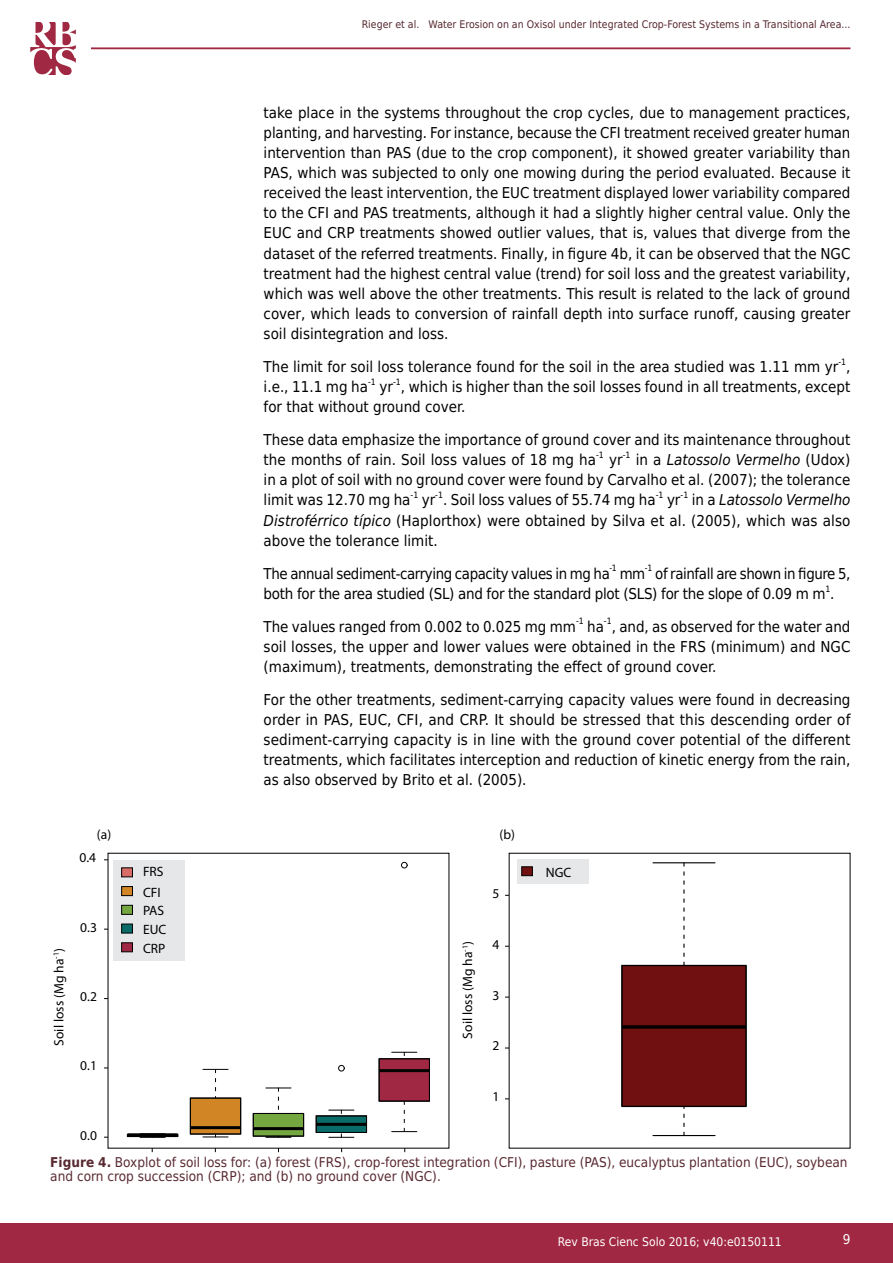
<style>
.page{position:relative;width:893px;height:1263px;background:#fff}
.page>*{position:absolute;margin:0;border:0;box-sizing:border-box;transform-origin:0 0}
.t1{font:15px/20.1px "DejaVu Sans Condensed";color:#000;text-align:justify}
.t2{font:15px/20.1px "DejaVu Sans Condensed";letter-spacing:-.02em;color:#000}
.t3{font:15px "DejaVu Sans Condensed";letter-spacing:-.025em;color:#000}
.t4{font:13.5px/14.2px "DejaVu Sans Condensed";color:#582931}
.t5{font:13.5px/18.8px "Myriad Pro";color:#000}
.t6{font:13.5px "DejaVu Sans Condensed";color:#fff}
.t7{font:12px "DejaVu Sans Condensed";color:#fff}
.t8{font:10.5px "DejaVu Sans Condensed";color:#582931}
.t9{font:8.7px "DejaVu Sans Condensed";color:#000}
.s1{font-style:italic}
.s2{font-weight:700}
</style>
<div class="page">
<div style="left:0;top:1223px;width:893px;height:40px;background:#a02842"></div>
<hr style="left:91px;top:47px;width:759px;height:2px;background:#a02842">
<svg style="left:30px;top:22px;width:46px;height:52px"></svg>
<svg style="left:107px;top:852px;width:743px;height:297px"></svg>
<div style="left:121px;top:867px;width:12px;height:10px;background:#d86c67;border:1px solid #000"></div>
<div style="left:121px;top:886px;width:12px;height:10px;background:#d18525;border:1px solid #000"></div>
<div style="left:121px;top:905px;width:12px;height:10px;background:#75a741;border:1px solid #000"></div>
<div style="left:121px;top:924px;width:12px;height:9px;background:#0a6c69;border:1px solid #000"></div>
<div style="left:121px;top:942px;width:12px;height:10px;background:#a02842;border:1px solid #000"></div>
<div style="left:521px;top:866px;width:12px;height:10px;background:#711011;border:1px solid #000"></div>
<svg style="left:621px;top:862px;width:126px;height:275px"></svg>
<hr style="left:127px;top:1133px;width:51px;height:3px;background:#000">
<div style="left:127px;top:1134px;width:51px;height:3px;border:1px solid #000"></div>
<svg style="left:140px;top:1133px;width:25px;height:5px"></svg>
<svg style="left:190px;top:1068px;width:51px;height:70px"></svg>
<svg style="left:253px;top:1087px;width:51px;height:51px"></svg>
<svg style="left:315px;top:1065px;width:52px;height:73px"></svg>
<svg style="left:378px;top:861px;width:52px;height:271px"></svg>
<p class="t8" style="left:362px;top:16px;width:490px">Rieger et al. Water Erosion on an Oxisol under Integrated Crop-Forest Systems in a Transitional Area...</p>
<p class="t1" style="left:264px;top:102px;width:588px">take place in the systems throughout the crop cycles, due to management practices, planting, and harvesting. For instance, because the CFI treatment received greater human intervention than PAS (due to the crop component), it showed greater variability than PAS, which was subjected to only one mowing during the period evaluated. Because it received the least intervention, the EUC treatment displayed lower variability compared to the CFI and PAS treatments, although it had a slightly higher central value. Only the EUC and CRP treatments showed outlier values, that is, values that diverge from the dataset of the referred treatments. Finally, in figure 4b, it can be observed that the NGC treatment had the highest central value (trend) for soil loss and the greatest variability, which was well above the other treatments. This result is related to the lack of ground cover, which leads to conversion of rainfall depth into surface runoff, causing greater soil disintegration and loss.</p>
<p class="t1" style="left:264px;top:356px;width:576px">The limit for soil loss tolerance found for the soil in the area studied was 1.11 mm yr</p>
<p class="t9" style="left:838px;top:355px;width:9px">-1</p>
<p class="t1" style="left:846px;top:356px;width:6px">,</p>
<p class="t1" style="left:264px;top:376px;width:106px">i.e., 11.1 mg ha</p>
<p class="t9" style="left:368px;top:375px;width:9px">-1</p>
<p class="t9" style="left:393px;top:375px;width:9px">-1</p>
<p class="t1" style="left:264px;top:376px;width:588px;text-indent:137px">, which is higher than the soil losses found in all treatments, except for that without ground cover.</p>
<p class="t1" style="left:264px;top:429px;width:588px">These data emphasize the importance of ground cover and its maintenance throughout the months of rain. Soil loss values of 18 mg ha</p>
<p class="t1" style="left:380px;top:376px;width:15px">yr</p>
<p class="t9" style="left:596px;top:448px;width:9px">-1</p>
<p class="t9" style="left:623px;top:448px;width:9px">-1</p>
<p class="t1" style="left:264px;top:449px;width:588px;text-indent:372px">in a <span class="s1">Latossolo Vermelho</span> (Udox) in a plot of soil with no ground cover were found by Carvalho et al. (2007); the tolerance limit was 12.70 mg ha</p>
<p class="t1" style="left:609px;top:449px;width:15px">yr</p>
<p class="t9" style="left:410px;top:488px;width:9px">-1</p>
<p class="t9" style="left:435px;top:488px;width:9px">-1</p>
<p class="t1" style="left:443px;top:490px;width:214px">. Soil loss values of 55.74 mg ha</p>
<p class="t9" style="left:656px;top:488px;width:9px">-1</p>
<p class="t9" style="left:680px;top:488px;width:9px">-1</p>
<p class="t1" style="left:264px;top:490px;width:588px;text-indent:428px">in a <span class="s1">Latossolo Vermelho Distroférrico típico</span> (Haplorthox) were obtained by Silva et al. (2005), which was also above the tolerance limit.</p>
<p class="t3" style="left:264px;top:561px;width:348px">The annual sediment-carrying capacity values in mg ha</p>
<p class="t9" style="left:609px;top:561px;width:9px">-1</p>
<p class="t1" style="left:422px;top:490px;width:15px">yr</p>
<p class="t1" style="left:667px;top:490px;width:15px">yr</p>
<p class="t9" style="left:645px;top:561px;width:9px">-1</p>
<p class="t2" style="left:264px;top:563px;width:588px;text-indent:392px">of rainfall are shown in figure 5, both for the area studied (SL) and for the standard plot (SLS) for the slope of 0.09 m m .</p>
<p class="t1" style="left:620px;top:563px;width:27px">mm</p>
<p class="t9" style="left:825px;top:581px;width:6px">1</p>
<p class="t1" style="left:264px;top:616px;width:314px">The values ranged from 0.002 to 0.025 mg mm</p>
<p class="t9" style="left:576px;top:614px;width:9px">-1</p>
<p class="t1" style="left:587px;top:616px;width:18px">ha</p>
<p class="t9" style="left:604px;top:614px;width:9px">-1</p>
<p class="t1" style="left:264px;top:616px;width:588px;text-indent:348px">, and, as observed for the water and soil losses, the upper and lower values were obtained in the FRS (minimum) and NGC (maximum), treatments, demonstrating the effect of ground cover.</p>
<p class="t1" style="left:264px;top:689px;width:588px">For the other treatments, sediment-carrying capacity values were found in decreasing order in PAS, EUC, CFI, and CRP. It should be stressed that this descending order of sediment-carrying capacity is in line with the ground cover potential of the different treatments, which facilitates interception and reduction of kinetic energy from the rain, as also observed by Brito et al. (2005).</p>
<p class="t5" style="left:97px;top:825px;width:16px">(a)</p>
<p class="t5" style="left:499px;top:825px;width:17px">(b)</p>
<p class="t5" style="left:80px;top:848px;width:18px">0.4</p>
<p class="t5" style="left:143px;top:861px;width:22px;line-height:20.2px">FRS<br>CFI</p>
<p class="t5" style="left:143px;top:901px;width:25px">PAS<br>EUC<br>CRP</p>
<p class="t5" style="left:80px;top:918px;width:18px">0.3</p>
<p class="t5" style="left:49px;top:1046px;width:99px;rotate:-90deg">Soil loss (Mg ha<sup>-1</sup>)</p>
<p class="t5" style="left:458px;top:1038px;width:99px;rotate:-90deg">Soil loss (Mg ha<sup>-1</sup>)</p>
<p class="t5" style="left:80px;top:987px;width:18px">0.2</p>
<p class="t5" style="left:80px;top:1056px;width:18px">0.1</p>
<p class="t5" style="left:80px;top:1125px;width:18px">0.0</p>
<p class="t5" style="left:492px;top:884px;width:8px">5</p>
<p class="t5" style="left:492px;top:934px;width:8px">4</p>
<p class="t5" style="left:492px;top:985px;width:8px">3</p>
<p class="t5" style="left:492px;top:1036px;width:8px">2</p>
<p class="t5" style="left:492px;top:1087px;width:8px">1</p>
<p class="t5" style="left:546px;top:863px;width:27px">NGC</p>
<p class="t4" style="left:50px;top:1154px;width:799px"><span class="s2">Figure 4.</span> Boxplot of soil loss for: (a) forest (FRS), crop-forest integration (CFI), pasture (PAS), eucalyptus plantation (EUC), soybean and corn crop succession (CRP); and (b) no ground cover (NGC).</p>
<p class="t7" style="left:558px;top:1231px;width:225px">Rev Bras Cienc Solo 2016; v40:e0150111</p>
<p class="t6" style="left:843px;top:1228px;width:9px">9</p>
</div>
